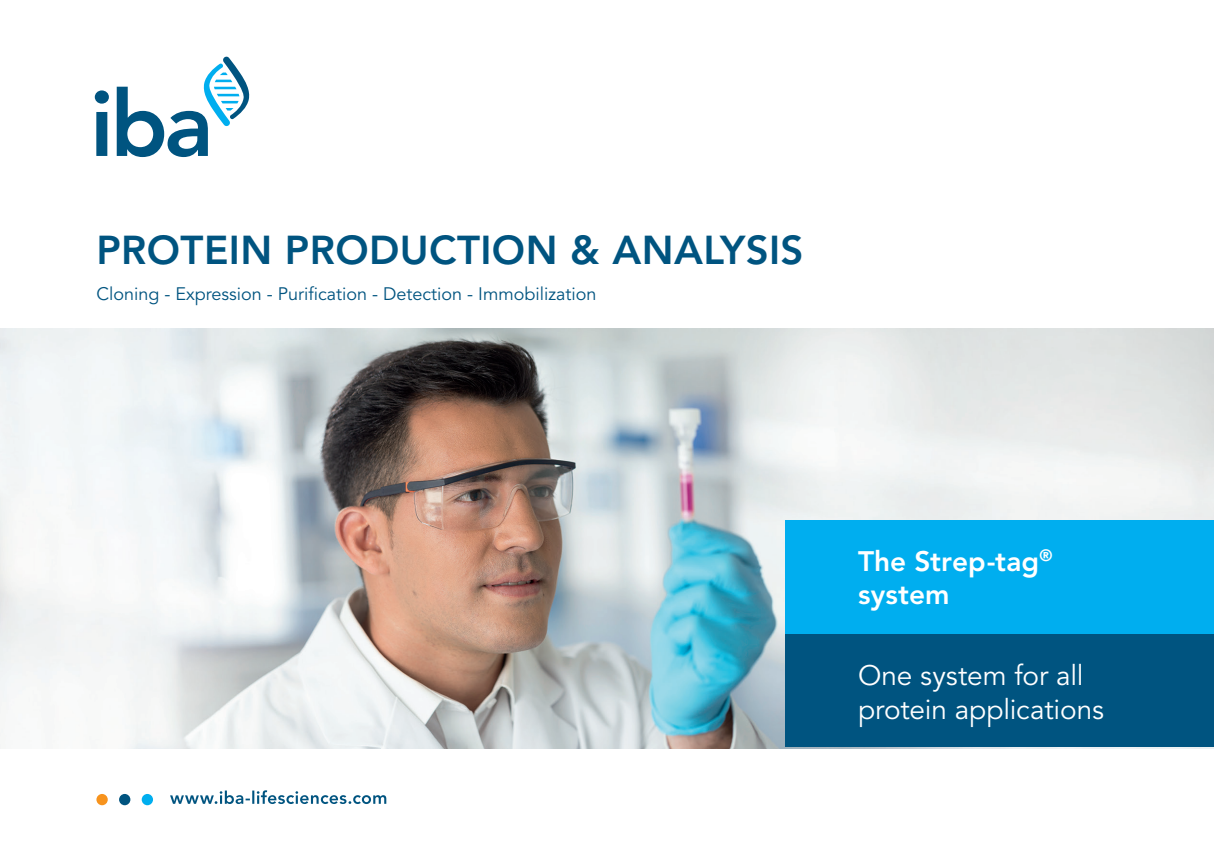
<style>
.page{position:relative;width:1214px;height:862px;background:#fff}
.page>*{position:absolute;margin:0;border:0;box-sizing:border-box;transform-origin:0 0}
.t1{font:800 40px "Avenir LT Std";letter-spacing:.01em;color:#005480}
.Titel_Infokästen_flexibel{font:28px "Avenir LT Std";letter-spacing:-.005em;color:#fff}
.Titel_Infokästen_flexibel-2{font:800 28px "Avenir LT Std";letter-spacing:.005em;color:#fff}
.t2{font:18px "Avenir LT Std";color:#005480}
</style>
<div class="page">
<img style="left:0;top:329px;width:1213px;height:419px">
<svg style="left:95px;top:56px;width:155px;height:101px"></svg>
<div style="left:96px;top:794px;width:12px;height:11px;background:#f7931d;border-radius:50%"></div>
<div style="left:119px;top:794px;width:11px;height:11px;background:#005480;border-radius:50%"></div>
<div style="left:142px;top:794px;width:11px;height:11px;background:#00aeef;border-radius:50%"></div>
<svg style="left:170px;top:790px;width:216px;height:14px"></svg>
<div style="left:785px;top:634px;width:428px;height:113px;background:#005480"></div>
<div style="left:785px;top:520px;width:428px;height:114px;background:#00aeef"></div>
<h1 class="t1" style="left:96px;top:226px;width:708px">PROTEIN PRODUCTION &amp; ANALYSIS</h1>
<p class="t2" style="left:96px;top:284px;width:501px">Cloning - Expression - Purification - Detection - Immobilization</p>
<p class="Titel_Infokästen_flexibel-2" style="left:857px;top:544px;width:196px">The Strep-tag<sup>®</sup></p>
<p class="Titel_Infokästen_flexibel-2" style="left:857px;top:578px;width:93px">system</p>
<p class="Titel_Infokästen_flexibel" style="left:857px;top:659px;width:227px">One system for all</p>
<p class="Titel_Infokästen_flexibel" style="left:857px;top:693px;width:247px">protein applications</p>
</div>
